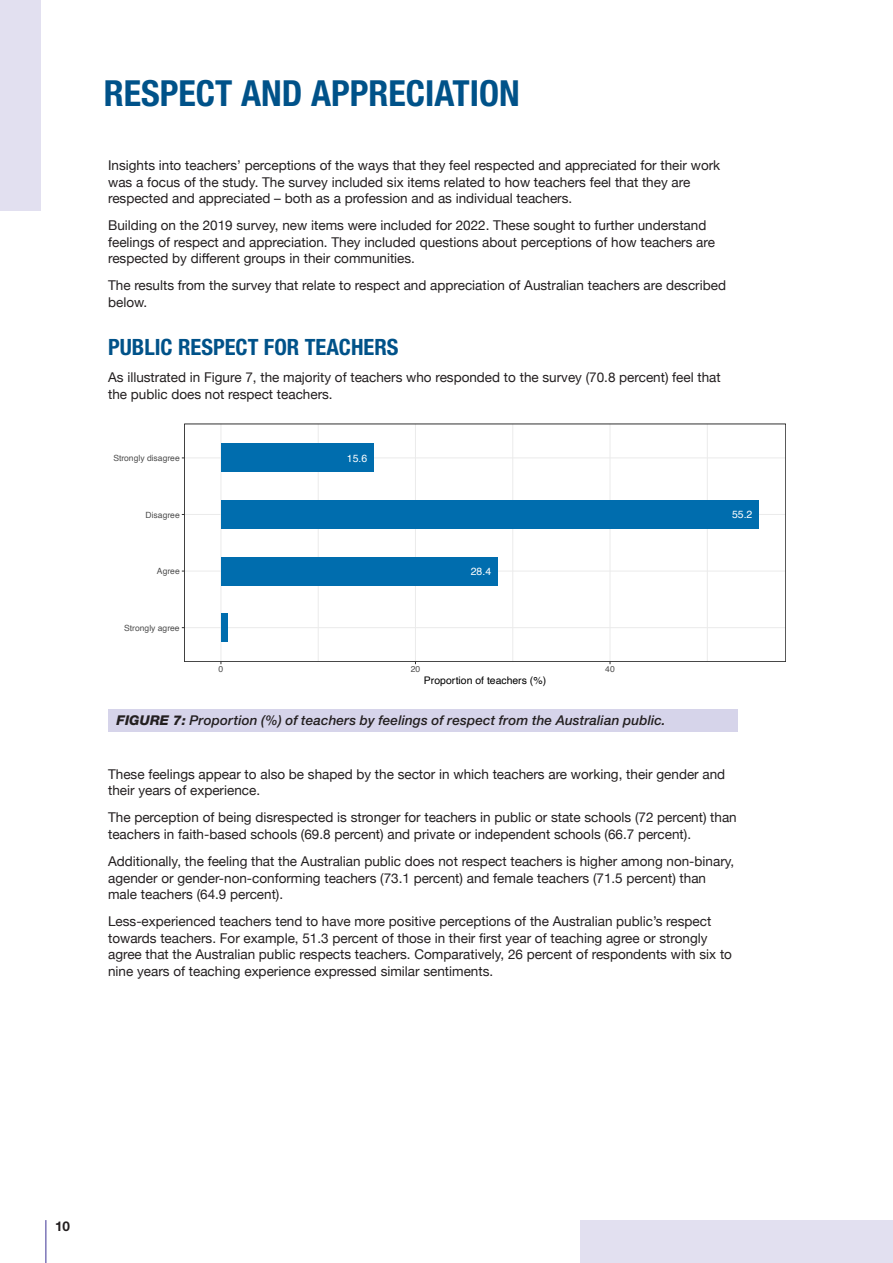
<style>
.page{position:relative;width:893px;height:1263px;background:#fff}
.page>*{position:absolute;margin:0;border:0;box-sizing:border-box;transform-origin:0 0}
.t1{font:700 condensed 36px "Helvetica Neue";color:#005289}
.t2{font:700 condensed 22.5px "Helvetica Neue";color:#005289}
.t3{font:13.5px/16.5px "Helvetica Neue";color:#231f20}
.t4{font:italic 500 13.5px "Helvetica Neue";letter-spacing:.01em;color:#231f20}
.t5{font:700 13.5px "Helvetica Neue";color:#231f20}
.t6{font:10.5px "Helvetica";color:#000}
.t7{font:10.5px "Helvetica";color:#fff}
.t8{font:8.55px "Helvetica";color:#4d4d4d}
.s1{font-weight:800}
</style>
<div class="page">
<div style="left:108px;top:710px;width:629px;height:22px;background:#d6d4ea"></div>
<hr style="left:318px;top:424px;width:1px;height:238px;background:#ebebeb">
<hr style="left:512px;top:424px;width:1px;height:238px;background:#ebebeb">
<hr style="left:707px;top:424px;width:1px;height:238px;background:#ebebeb">
<hr style="left:184px;top:627px;width:602px;height:1px;background:#ebebeb">
<hr style="left:184px;top:570px;width:602px;height:2px;background:#ebebeb">
<hr style="left:184px;top:514px;width:602px;height:1px;background:#ebebeb">
<hr style="left:184px;top:457px;width:602px;height:1px;background:#ebebeb">
<hr style="left:220px;top:424px;width:1px;height:238px;background:#ebebeb">
<hr style="left:415px;top:424px;width:1px;height:238px;background:#ebebeb">
<hr style="left:609px;top:424px;width:1px;height:238px;background:#ebebeb">
<div style="left:221px;top:444px;width:152px;height:28px;background:#006dae"></div>
<div style="left:221px;top:500px;width:537px;height:29px;background:#006dae"></div>
<div style="left:221px;top:557px;width:276px;height:28px;background:#006dae"></div>
<div style="left:221px;top:613px;width:7px;height:29px;background:#006dae"></div>
<div style="left:184px;top:424px;width:602px;height:238px;border:1px solid #333"></div>
<hr style="left:45px;top:1220px;width:2px;height:43px;background:#7d77b8">
<div style="left:0;top:0;width:41px;height:210px;background:#e2e0f0"></div>
<div style="left:580px;top:1220px;width:313px;height:43px;background:#e2e0f0"></div>
<h1 class="t1" style="left:104px;top:72px;width:417px">RESPECT AND APPRECIATION</h1>
<p class="t3" style="left:108px;top:158px;width:614px">Insights into teachers’ perceptions of the ways that they feel respected and appreciated for their work was a focus of the study. The survey included six items related to how teachers feel that they are respected and appreciated – both as a profession and as individual teachers.</p>
<p class="t3" style="left:108px;top:218px;width:608px">Building on the 2019 survey, new items were included for 2022. These sought to further understand feelings of respect and appreciation. They included questions about perceptions of how teachers are respected by different groups in their communities.</p>
<p class="t3" style="left:108px;top:278px;width:619px">The results from the survey that relate to respect and appreciation of Australian teachers are described below.</p>
<h2 class="t2" style="left:108px;top:334px;width:292px">PUBLIC RESPECT FOR TEACHERS</h2>
<p class="t3" style="left:108px;top:370px;width:614px">As illustrated in Figure 7, the majority of teachers who responded to the survey (70.8 percent) feel that the public does not respect teachers.</p>
<p class="t8" style="left:113px;top:451px;width:68px">Strongly disagree</p>
<p class="t8" style="left:146px;top:508px;width:36px">Disagree</p>
<p class="t8" style="left:157px;top:564px;width:24px">Agree</p>
<p class="t8" style="left:124px;top:621px;width:57px">Strongly agree</p>
<p class="t7" style="left:347px;top:450px;width:22px">15.6</p>
<p class="t7" style="left:471px;top:563px;width:22px">28.4</p>
<p class="t8" style="left:219px;top:663px;width:6px">0</p>
<p class="t8" style="left:411px;top:663px;width:11px">20</p>
<p class="t8" style="left:605px;top:663px;width:11px">40</p>
<p class="t6" style="left:424px;top:673px;width:124px">Proportion of teachers (%)</p>
<p class="t4" style="left:117px;top:712px;width:551px"><span class="s1">FIGURE 7:</span> Proportion (%) of teachers by feelings of respect from the Australian public.</p>
<p class="t7" style="left:732px;top:506px;width:22px">55.2</p>
<p class="t3" style="left:108px;top:766px;width:619px">These feelings appear to also be shaped by the sector in which teachers are working, their gender and their years of experience.</p>
<p class="t3" style="left:108px;top:810px;width:630px">The perception of being disrespected is stronger for teachers in public or state schools (72 percent) than teachers in faith-based schools (69.8 percent) and private or independent schools (66.7 percent).</p>
<p class="t3" style="left:108px;top:854px;width:628px">Additionally, the feeling that the Australian public does not respect teachers is higher among non-binary, agender or gender-non-conforming teachers (73.1 percent) and female teachers (71.5 percent) than male teachers (64.9 percent).</p>
<p class="t3" style="left:108px;top:914px;width:625px">Less-experienced teachers tend to have more positive perceptions of the Australian public’s respect towards teachers. For example, 51.3 percent of those in their first year of teaching agree or strongly agree that the Australian public respects teachers. Comparatively, 26 percent of respondents with six to nine years of teaching experience expressed similar sentiments.</p>
<p class="t5" style="left:55px;top:1217px;width:17px">10</p>
</div>
